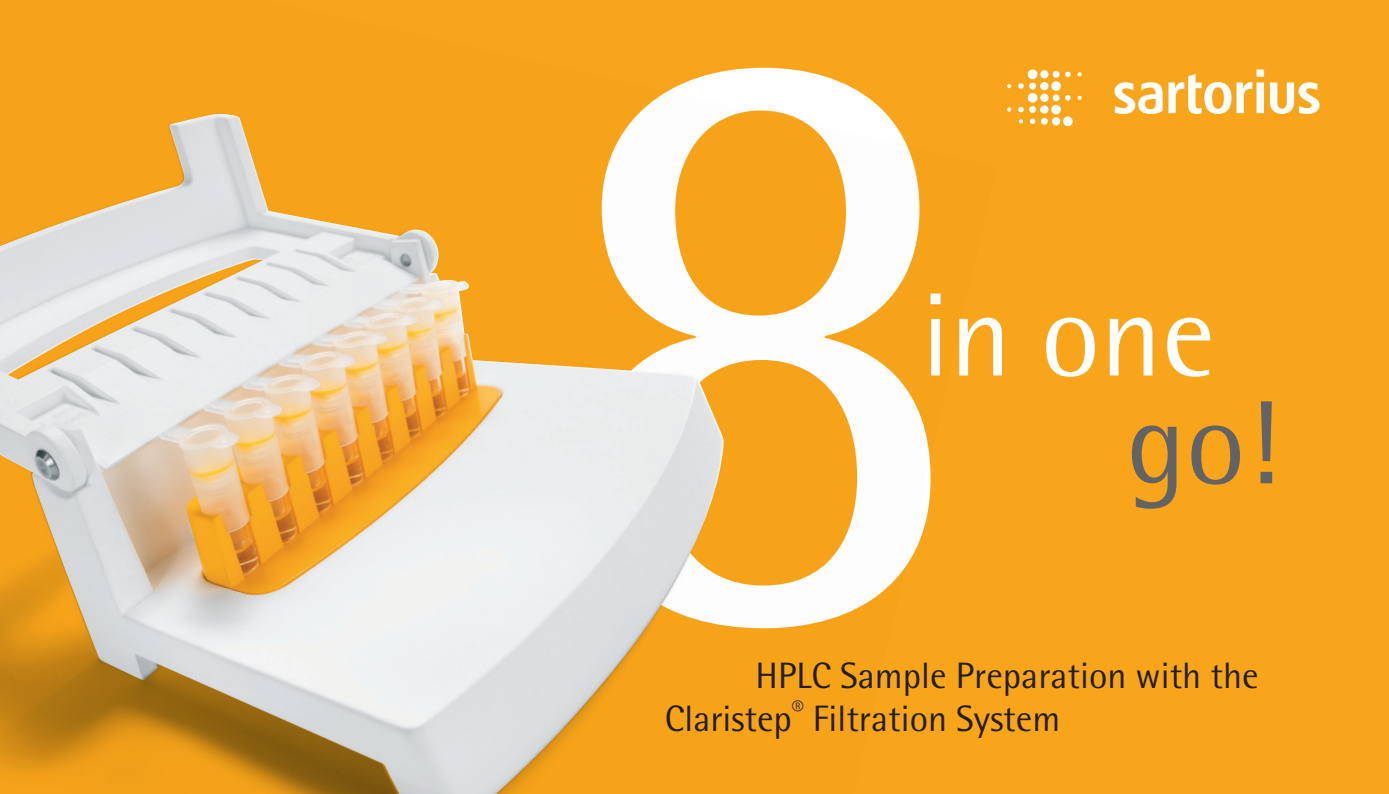
<style>
.page{position:relative;width:1389px;height:794px;background:#f9a51b}
.page>*{position:absolute;margin:0;border:0;box-sizing:border-box;transform-origin:0 0}
.t1{font:118.65px "Sartorius Rotis Sans 2013";color:#fff}
.t2{font:118.65px "Sartorius Rotis Sans 2013";color:#636366}
.t3{font:36.75px/43.8px "Sartorius Rotis Sans 2013";color:#231f20}
</style>
<div class="page">
<div style="left:1028px;top:69px;width:10px;height:10px;background:#fff;border-radius:50%"></div>
<div style="left:1040px;top:70px;width:9px;height:8px;background:#fff;border-radius:50%"></div>
<div style="left:1053px;top:71px;width:7px;height:7px;background:#fff;border-radius:50%"></div>
<svg style="left:1065px;top:72px;width:6px;height:5px"></svg>
<svg style="left:1077px;top:72px;width:5px;height:4px"></svg>
<div style="left:1028px;top:93px;width:10px;height:10px;background:#fff;border-radius:50%"></div>
<div style="left:1040px;top:94px;width:9px;height:8px;background:#fff;border-radius:50%"></div>
<div style="left:1053px;top:94px;width:7px;height:7px;background:#fff;border-radius:50%"></div>
<svg style="left:1065px;top:95px;width:6px;height:6px"></svg>
<svg style="left:1077px;top:96px;width:5px;height:4px"></svg>
<div style="left:1051px;top:81px;width:10px;height:10px;background:#fff;border-radius:50%"></div>
<div style="left:1040px;top:82px;width:9px;height:8px;background:#fff;border-radius:50%"></div>
<div style="left:1029px;top:83px;width:7px;height:7px;background:#fff;border-radius:50%"></div>
<svg style="left:1018px;top:83px;width:6px;height:6px"></svg>
<svg style="left:1007px;top:84px;width:4px;height:4px"></svg>
<div style="left:1051px;top:105px;width:10px;height:9px;background:#fff;border-radius:50%"></div>
<div style="left:1040px;top:105px;width:9px;height:9px;background:#fff;border-radius:50%"></div>
<div style="left:1029px;top:106px;width:7px;height:7px;background:#fff;border-radius:50%"></div>
<svg style="left:1018px;top:107px;width:6px;height:5px"></svg>
<svg style="left:1007px;top:107px;width:4px;height:5px"></svg>
<div style="left:1063px;top:116px;width:10px;height:10px;background:#fff;border-radius:50%"></div>
<div style="left:1052px;top:117px;width:8px;height:8px;background:#fff;border-radius:50%"></div>
<div style="left:1041px;top:118px;width:7px;height:7px;background:#fff;border-radius:50%"></div>
<svg style="left:1030px;top:119px;width:5px;height:5px"></svg>
<svg style="left:1019px;top:119px;width:4px;height:4px"></svg>
<svg style="left:1114px;top:69px;width:150px;height:45px"></svg>
<svg style="left:1270px;top:82px;width:50px;height:32px"></svg>
<img style="left:217px;top:67px;width:714px;height:562px">
<img style="left:0;top:114px;width:724px;height:680px">
<h1 class="t1" style="left:921px;top:265px;width:295px">in one</h1>
<h1 class="t2" style="left:1126px;top:373px;width:153px">go!</h1>
<p class="t3" style="left:665px;top:653px;width:595px;text-indent:91px">HPLC Sample Preparation with the<br>Claristep<sup>®</sup> Filtration System</p>
</div>
